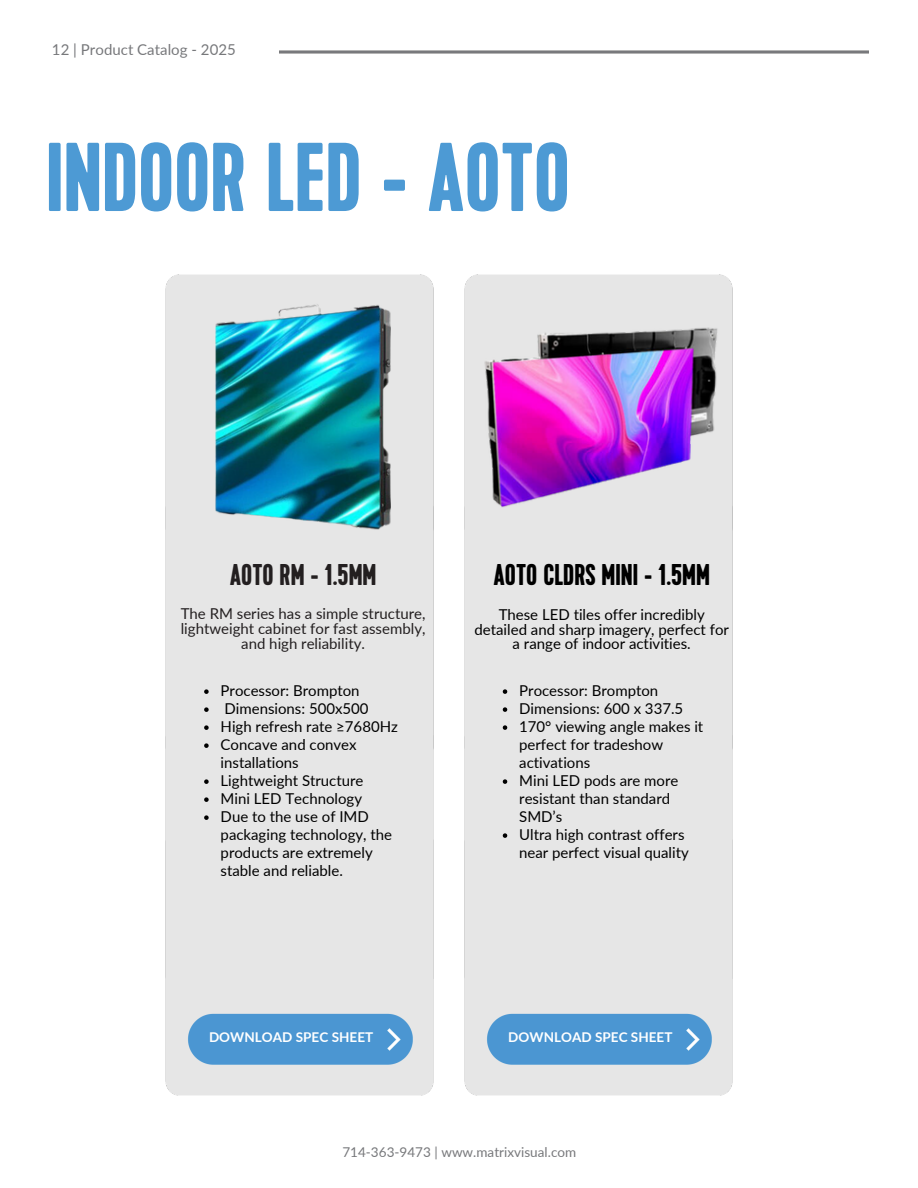
<style>
.page{position:relative;width:918px;height:1188px;background:#fff}
.page>*{position:absolute;margin:0;border:0;box-sizing:border-box;transform-origin:0 0}
.t1{font:700 97.5px "Kapra";color:#4d9ad4}
.t2{font:700 30px "Kapra";color:#000}
.t3{font:700 30px "Kapra";color:#231f20}
.t4{font:15px/18px "Lato";color:#000}
.t5{font:15px/14.7px "Lato";color:#231f20;text-align:center}
.t6{font:15px "Lato";color:#77787b}
.t7{font:700 13.5px "Lato";color:#fff}
.t8{font:13.5px "Lato";color:#77787b}
</style>
<div class="page">
<img style="left:464px;top:274px;width:269px;height:822px">
<img style="left:165px;top:274px;width:269px;height:822px">
<svg style="left:204px;top:689px;width:5px;height:5px"></svg>
<svg style="left:204px;top:707px;width:5px;height:5px"></svg>
<svg style="left:204px;top:725px;width:5px;height:5px"></svg>
<svg style="left:204px;top:743px;width:5px;height:5px"></svg>
<svg style="left:204px;top:779px;width:5px;height:5px"></svg>
<svg style="left:204px;top:797px;width:5px;height:5px"></svg>
<svg style="left:204px;top:815px;width:5px;height:5px"></svg>
<svg style="left:503px;top:689px;width:4px;height:5px"></svg>
<svg style="left:503px;top:707px;width:4px;height:5px"></svg>
<svg style="left:503px;top:725px;width:4px;height:5px"></svg>
<svg style="left:503px;top:779px;width:4px;height:5px"></svg>
<svg style="left:503px;top:833px;width:4px;height:5px"></svg>
<img style="left:216px;top:296px;width:174px;height:242px">
<img style="left:483px;top:322px;width:238px;height:190px">
<p class="t6" style="left:52px;top:40px;width:185px">12 | Product Catalog - 2025</p>
<p class="t1" style="left:46px;top:138px;width:525px">INDOOR LED - AOTO</p>
<h3 class="t3" style="left:230px;top:562px;width:148px">AOTO RM - 1.5MM</h3>
<p class="t5" style="left:181px;top:606px;width:246px">The RM series has a simple structure, lightweight cabinet for fast assembly, and high reliability.</p>
<h3 class="t4" style="left:221px;top:681px;width:141px">Processor: Brompton</h3>
<p class="t4" style="left:224px;top:699px;width:146px">Dimensions: 500x500</p>
<p class="t4" style="left:221px;top:717px;width:179px">High refresh rate ≥7680Hz</p>
<p class="t4" style="left:221px;top:735px;width:138px">Concave and convex installations</p>
<p class="t4" style="left:221px;top:771px;width:144px">Lightweight Structure</p>
<p class="t4" style="left:221px;top:789px;width:143px">Mini LED Technology</p>
<p class="t4" style="left:221px;top:807px;width:173px">Due to the use of IMD packaging technology, the products are extremely stable and reliable.</p>
<h1 class="t2" style="left:493px;top:563px;width:218px">AOTO CLDRS MINI - 1.5MM</h1>
<p class="t4" style="left:474px;top:607px;width:256px;line-height:14.7px;text-align:center">These LED tiles offer incredibly detailed and sharp imagery, perfect for a range of indoor activities.</p>
<p class="t4" style="left:519px;top:681px;width:141px">Processor: Brompton</p>
<p class="t4" style="left:519px;top:699px;width:166px">Dimensions: 600 x 337.5</p>
<p class="t4" style="left:519px;top:717px;width:186px">170° viewing angle makes it perfect for tradeshow activations</p>
<p class="t4" style="left:519px;top:771px;width:161px">Mini LED pods are more resistant than standard<br>SMDʼs</p>
<h2 class="t4" style="left:519px;top:825px;width:171px">Ultra high contrast offers near perfect visual quality</h2>
<h3 class="t7" style="left:209px;top:1028px;width:166px">DOWNLOAD SPEC SHEET</h3>
<p class="t7" style="left:508px;top:1028px;width:166px">DOWNLOAD SPEC SHEET</p>
<h2 class="t8" style="left:342px;top:1144px;width:235px">714-363-9473 | www.matrixvisual.com</h2>
</div>
